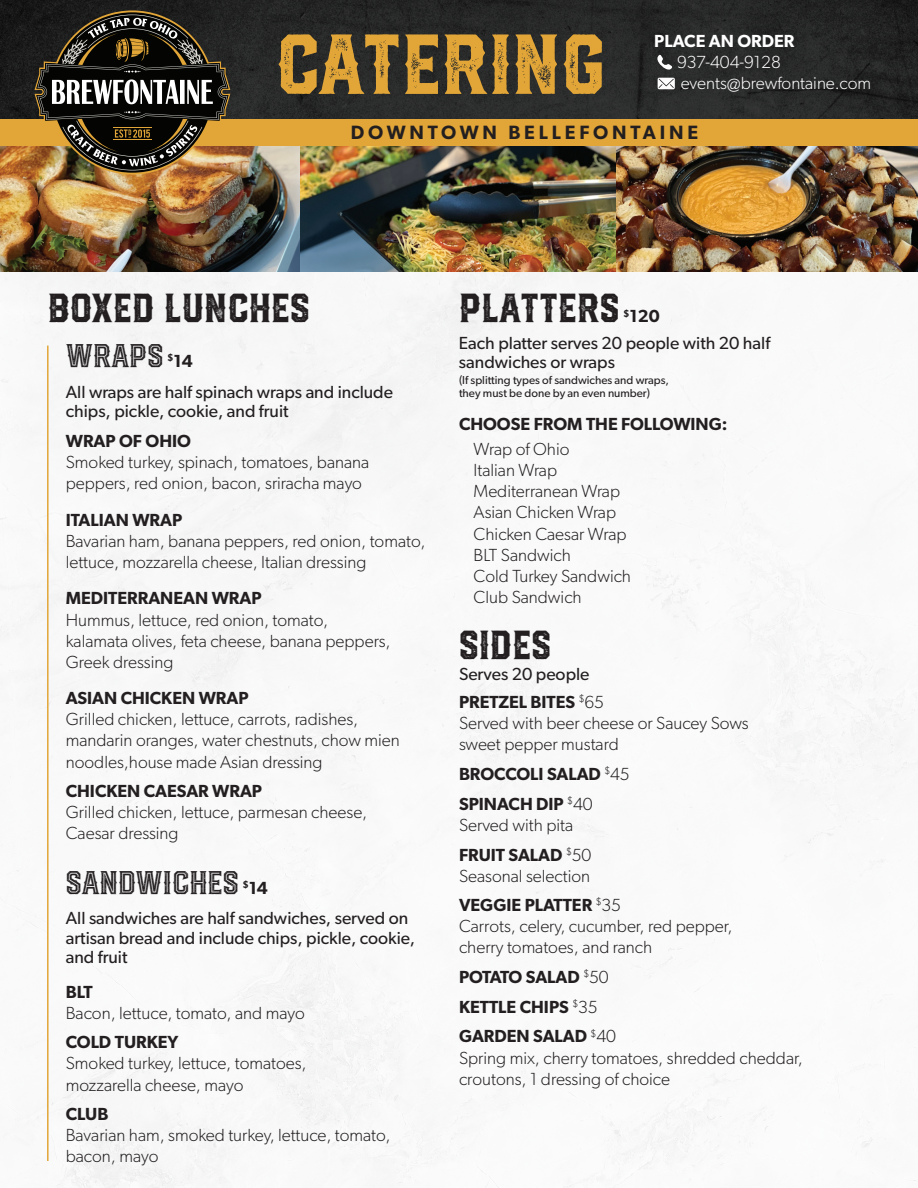
<style>
.page{position:relative;width:918px;height:1188px;background:#fff}
.page>*{position:absolute;margin:0;border:0;box-sizing:border-box;transform-origin:0 0}
.t1{font:81.3px "Empera Vintage";color:#e2a638}
.t2{font:39px "Empera Vintage";color:#231f20}
.t3{font:31.5px "Empera Inline Vintage";color:#231f20}
.t4{font:600 19.35px "Gibson";letter-spacing:.2em;color:#231f20}
.t5{font:300 17.55px/21px "Gibson";color:#231f20}
.t6{font:17.55px/30.3px "Gibson";color:#231f20}
.t7{font:600 17.55px/29.7px "Gibson";color:#231f20}
.t8{font:300 17.55px/21px "Gibson";color:#fff}
.t9{font:600 17.55px "Gibson";color:#fff}
.t10{font:11.55px/13.5px "Gibson";color:#231f20}
.s1{font-weight:600}
.s2{font-weight:300}
</style>
<div class="page">
<img style="left:0;top:0;width:918px;height:119px">
<img style="left:0;top:145px;width:918px;height:127px">
<svg style="left:654px;top:55px;width:18px;height:16px"></svg>
<svg style="left:658px;top:78px;width:17px;height:11px"></svg>
<div style="left:0;top:119px;width:918px;height:26px;background:#e2a638"></div>
<svg style="left:35px;top:10px;width:195px;height:165px;background:#4c4332"></svg>
<hr style="left:47px;top:346px;width:2px;height:815px;background:#e2a638">
<h1 class="t1" style="left:275px;top:17px;width:331px">CATERING</h1>
<p class="t9" style="left:654px;top:31px;width:142px">PLACE AN ORDER</p>
<p class="t8" style="left:677px;top:52px;width:195px">937-404-9128 events@brewfontaine.com</p>
<p class="t4" style="left:351px;top:121px;width:349px">DOWNTOWN BELLEFONTAINE</p>
<h2 class="t2" style="left:48px;top:286px;width:264px">BOXED LUNCHES</h2>
<h3 class="t3" style="left:66px;top:338px;width:99px">WRAPS</h3>
<p class="t6" style="left:66px;top:346px;width:329px;text-indent:101px"><sup>$</sup><span class="s1">14<br></span>All wraps are half spinach wraps and include</p>
<p class="t6" style="left:66px;top:396px;width:224px">chips, pickle, cookie, and fruit</p>
<p class="t7" style="left:66px;top:425px;width:127px">WRAP OF OHIO</p>
<p class="t5" style="left:66px;top:451px;width:305px">Smoked turkey, spinach, tomatoes, banana peppers, red onion, bacon, sriracha mayo</p>
<p class="t7" style="left:66px;top:504px;width:118px">ITALIAN WRAP</p>
<p class="t5" style="left:66px;top:530px;width:361px">Bavarian ham, banana peppers, red onion, tomato, lettuce, mozzarella cheese, Italian dressing</p>
<p class="t7" style="left:66px;top:583px;width:197px">MEDITERRANEAN WRAP</p>
<p class="t5" style="left:66px;top:609px;width:326px">Hummus, lettuce, red onion, tomato, kalamata olives, feta cheese, banana peppers,<br>Greek dressing</p>
<p class="t7" style="left:66px;top:683px;width:184px">ASIAN CHICKEN WRAP</p>
<p class="t5" style="left:66px;top:709px;width:336px">Grilled chicken, lettuce, carrots, radishes, mandarin oranges, water chestnuts, chow mien noodles,house made Asian dressing</p>
<p class="t7" style="left:66px;top:776px;width:198px">CHICKEN CAESAR WRAP</p>
<p class="t5" style="left:66px;top:802px;width:303px">Grilled chicken, lettuce, parmesan cheese,<br>Caesar dressing</p>
<h3 class="t3" style="left:66px;top:864px;width:175px">SANDWICHES</h3>
<p class="t6" style="left:66px;top:873px;width:344px;text-indent:177px"><sup>$</sup><span class="s1">14<br></span>All sandwiches are half sandwiches, served on</p>
<p class="t6" style="left:66px;top:928px;width:351px;line-height:19.5px">artisan bread and include chips, pickle, cookie, and fruit</p>
<p class="t7" style="left:66px;top:976px;width:28px">BLT</p>
<p class="t5" style="left:66px;top:1002px;width:241px">Bacon, lettuce, tomato, and mayo</p>
<p class="t7" style="left:66px;top:1027px;width:114px">COLD TURKEY</p>
<p class="t5" style="left:66px;top:1053px;width:242px">Smoked turkey, lettuce, tomatoes, mozzarella cheese, mayo</p>
<p class="t7" style="left:66px;top:1099px;width:44px">CLUB</p>
<p class="t5" style="left:66px;top:1125px;width:326px">Bavarian ham, smoked turkey, lettuce, tomato, bacon, mayo</p>
<h2 class="t2" style="left:459px;top:286px;width:162px">PLATTERS</h2>
<p class="t6" style="left:459px;top:303px;width:313px;line-height:26.2px;text-indent:164px"><sup>$</sup><span class="s1">120<br></span>Each platter serves 20 people with 20 half</p>
<p class="t6" style="left:459px;top:347px;width:158px">sandwiches or wraps</p>
<p class="t10" style="left:459px;top:373px;width:212px">(If splitting types of sandwiches and wraps, they must be done by an even number)</p>
<p class="t7" style="left:459px;top:409px;width:270px">CHOOSE FROM THE FOLLOWING:</p>
<p class="t5" style="left:474px;top:439px;width:159px">Wrap of Ohio<br>Italian Wrap<br>Mediterranean Wrap<br>Asian Chicken Wrap<br>Chicken Caesar Wrap<br>BLT Sandwich<br>Cold Turkey Sandwich<br>Club Sandwich</p>
<h2 class="t2" style="left:459px;top:623px;width:94px">SIDES</h2>
<p class="t6" style="left:459px;top:660px;width:147px;line-height:27.8px">Serves 20 people<br><span class="s1">PRETZEL BITES</span> <sup>$</sup><span class="s2">65</span></p>
<p class="t5" style="left:459px;top:713px;width:291px">Served with beer cheese or Saucey Sows sweet pepper mustard</p>
<p class="t7" style="left:459px;top:759px;width:172px">BROCCOLI SALAD <sup>$</sup><span class="s2">45<br></span>SPINACH DIP <sup>$</sup><span class="s2">40</span></p>
<p class="t5" style="left:459px;top:810px;width:134px;line-height:29.7px">Served with pita<br><span class="s1">FRUIT SALAD</span> <sup>$</sup>50</p>
<p class="t5" style="left:459px;top:860px;width:164px;line-height:29.7px">Seasonal selection<br><span class="s1">VEGGIE PLATTER</span> <sup>$</sup>35</p>
<p class="t5" style="left:459px;top:916px;width:275px">Carrots, celery, cucumber, red pepper, cherry tomatoes, and ranch</p>
<p class="t7" style="left:459px;top:962px;width:159px">POTATO SALAD <sup>$</sup><span class="s2">50<br></span>KETTLE CHIPS <sup>$</sup><span class="s2">35<br></span>GARDEN SALAD <sup>$</sup><span class="s2">40</span></p>
<p class="t5" style="left:459px;top:1047px;width:345px">Spring mix, cherry tomatoes, shredded cheddar, croutons, 1 dressing of choice</p>
</div>
